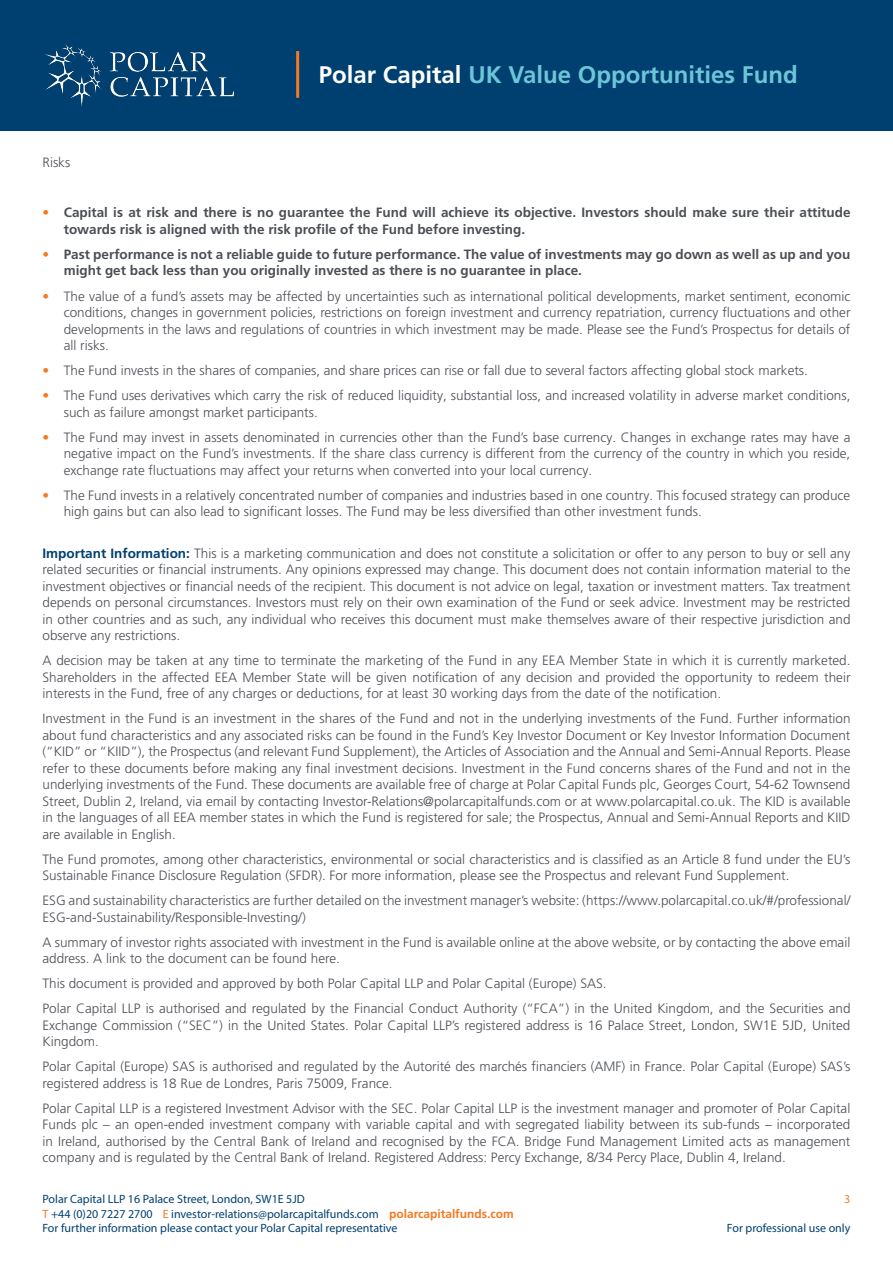
<style>
.page{position:relative;width:893px;height:1263px;background:#fff}
.page>*{position:absolute;margin:0;border:0;box-sizing:border-box;transform-origin:0 0}
.t1{font:700 24px "Frutiger LT Pro";color:#6dc5d8}
.Body_Text{font:300 13.5px/16.5px "Frutiger LT Pro";color:#4b4f55;text-align:justify}
.t2{font:700 13.5px/16.5px "Frutiger LT Pro";color:#4b4f55}
.t3{font:12px/14.4px "Myriad Pro";color:#004071}
.t4{font:12px "Myriad Pro";color:#f47921}
.s1{color:#fff}
.s2{color:#f47921}
.s3{font-weight:700;color:#f47921}
.s4{font-weight:700;color:#004070}
.s5{font-family:"Frutiger LT Pro";font-weight:700;color:#f47921}
</style>
<div class="page">
<div style="left:0;top:0;width:893px;height:131px;background:#004071"></div>
<img style="left:45px;top:44px;width:189px;height:63px">
<hr style="left:296px;top:51px;width:3px;height:47px;background:#f47921">
<h1 class="t1" style="left:319px;top:61px;width:480px"><span class="s1">Polar Capital</span> UK Value Opportunities Fund</h1>
<p class="Body_Text" style="left:43px;top:155px;width:29px">Risks</p>
<p class="t2" style="left:64px;top:205px;width:788px;text-indent:-21px"><span class="s2">•</span> Capital is at risk and there is no guarantee the Fund will achieve its objective. Investors should make sure their attitude towards risk is aligned with the risk profile of the Fund before investing.</p>
<p class="t2" style="left:64px;top:246px;width:788px;text-indent:-21px"><span class="s2">•</span> Past performance is not a reliable guide to future performance. The value of investments may go down as well as up and you might get back less than you originally invested as there is no guarantee in place.</p>
<p class="Body_Text" style="left:64px;top:288px;width:788px;text-indent:-21px"><span class="s3">•</span> The value of a fund’s assets may be affected by uncertainties such as international political developments, market sentiment, economic conditions, changes in government policies, restrictions on foreign investment and currency repatriation, currency fluctuations and other developments in the laws and regulations of countries in which investment may be made. Please see the Fund’s Prospectus for details of all risks.</p>
<p class="Body_Text" style="left:43px;top:362px;width:767px"><span class="s3">•</span> The Fund invests in the shares of companies, and share prices can rise or fall due to several factors affecting global stock markets.</p>
<p class="Body_Text" style="left:64px;top:387px;width:788px;text-indent:-21px"><span class="s3">•</span> The Fund uses derivatives which carry the risk of reduced liquidity, substantial loss, and increased volatility in adverse market conditions, such as failure amongst market participants.</p>
<p class="Body_Text" style="left:64px;top:429px;width:788px;text-indent:-21px"><span class="s3">•</span> The Fund may invest in assets denominated in currencies other than the Fund’s base currency. Changes in exchange rates may have a negative impact on the Fund’s investments. If the share class currency is different from the currency of the country in which you reside, exchange rate fluctuations may affect your returns when converted into your local currency.</p>
<p class="Body_Text" style="left:64px;top:487px;width:788px;text-indent:-21px"><span class="s3">•</span> The Fund invests in a relatively concentrated number of companies and industries based in one country. This focused strategy can produce high gains but can also lead to significant losses. The Fund may be less diversified than other investment funds.</p>
<p class="Body_Text" style="left:43px;top:545px;width:809px"><span class="s4">Important Information:</span> This is a marketing communication and does not constitute a solicitation or offer to any person to buy or sell any related securities or financial instruments. Any opinions expressed may change. This document does not contain information material to the investment objectives or financial needs of the recipient. This document is not advice on legal, taxation or investment matters. Tax treatment depends on personal circumstances. Investors must rely on their own examination of the Fund or seek advice. Investment may be restricted in other countries and as such, any individual who receives this document must make themselves aware of their respective jurisdiction and observe any restrictions.</p>
<p class="Body_Text" style="left:43px;top:652px;width:809px">A decision may be taken at any time to terminate the marketing of the Fund in any EEA Member State in which it is currently marketed.<br>Shareholders in the affected EEA Member State will be given notification of any decision and provided the opportunity to redeem their interests in the Fund, free of any charges or deductions, for at least 30 working days from the date of the notification.</p>
<p class="Body_Text" style="left:43px;top:710px;width:809px">Investment in the Fund is an investment in the shares of the Fund and not in the underlying investments of the Fund. Further information about fund characteristics and any associated risks can be found in the Fund’s Key Investor Document or Key Investor Information Document (“KID” or “KIID”), the Prospectus (and relevant Fund Supplement), the Articles of Association and the Annual and Semi-Annual Reports. Please refer to these documents before making any final investment decisions. Investment in the Fund concerns shares of the Fund and not in the underlying investments of the Fund. These documents are available free of charge at Polar Capital Funds plc, Georges Court, 54-62 Townsend Street, Dublin 2, Ireland, via email by contacting Investor-Relations@polarcapitalfunds.com or at www.polarcapital.co.uk. The KID is available in the languages of all EEA member states in which the Fund is registered for sale; the Prospectus, Annual and Semi-Annual Reports and KIID are available in English.</p>
<p class="Body_Text" style="left:43px;top:851px;width:809px">The Fund promotes, among other characteristics, environmental or social characteristics and is classified as an Article 8 fund under the EU’s<br>Sustainable Finance Disclosure Regulation (SFDR). For more information, please see the Prospectus and relevant Fund Supplement.</p>
<p class="Body_Text" style="left:43px;top:892px;width:809px">ESG and sustainability characteristics are further detailed on the investment manager’s website: (https://www.polarcapital.co.uk/#/professional/<br>ESG-and-Sustainability/Responsible-Investing/)</p>
<p class="Body_Text" style="left:43px;top:934px;width:809px">A summary of investor rights associated with investment in the Fund is available online at the above website, or by contacting the above email address. A link to the document can be found here.</p>
<p class="Body_Text" style="left:43px;top:975px;width:566px">This document is provided and approved by both Polar Capital LLP and Polar Capital (Europe) SAS.</p>
<p class="Body_Text" style="left:43px;top:1000px;width:809px">Polar Capital LLP is authorised and regulated by the Financial Conduct Authority (“FCA”) in the United Kingdom, and the Securities and Exchange Commission (“SEC”) in the United States. Polar Capital LLP’s registered address is 16 Palace Street, London, SW1E 5JD, United Kingdom.</p>
<p class="Body_Text" style="left:43px;top:1058px;width:809px">Polar Capital (Europe) SAS is authorised and regulated by the Autorité des marchés financiers (AMF) in France. Polar Capital (Europe) SAS’s registered address is 18 Rue de Londres, Paris 75009, France.</p>
<p class="Body_Text" style="left:43px;top:1100px;width:809px">Polar Capital LLP is a registered Investment Advisor with the SEC. Polar Capital LLP is the investment manager and promoter of Polar Capital Funds plc – an open-ended investment company with variable capital and with segregated liability between its sub-funds – incorporated in Ireland, authorised by the Central Bank of Ireland and recognised by the FCA. Bridge Fund Management Limited acts as management company and is regulated by the Central Bank of Ireland. Registered Address: Percy Exchange, 8/34 Percy Place, Dublin 4, Ireland.</p>
<p class="t3" style="left:43px;top:1192px;width:473px">Polar Capital LLP 16 Palace Street, London, SW1E 5JD<br><span class="s2">T</span> +44 (0)20 7227 2700 <span class="s2">E</span> investor-relations@polarcapitalfunds.com <span class="s5">polarcapitalfunds.com<br></span>For further information please contact your Polar Capital representative</p>
<p class="t4" style="left:844px;top:1192px;width:8px">3</p>
<p class="t3" style="left:727px;top:1221px;width:125px">For professional use only</p>
</div>
